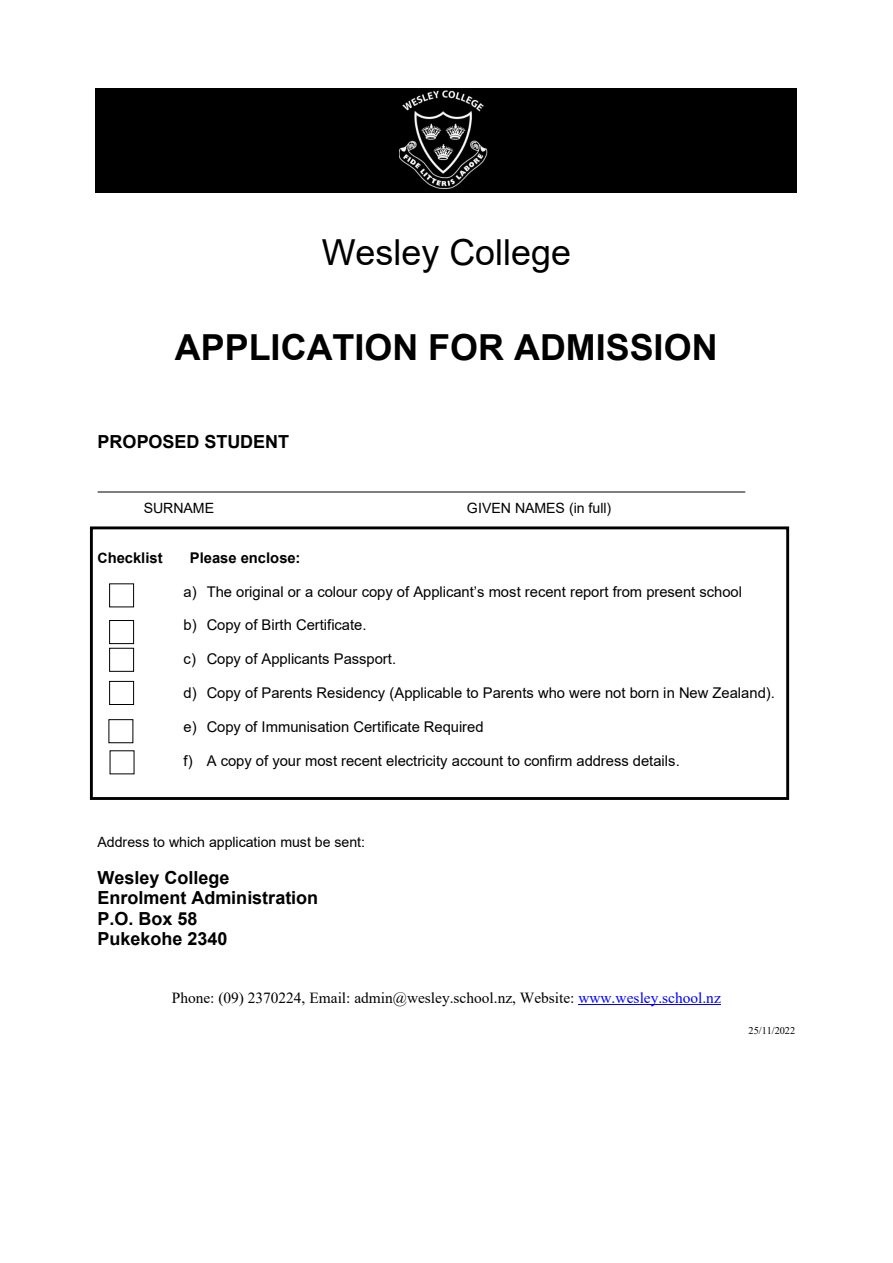
<style>
.page{position:relative;width:893px;height:1263px;background:#fff}
.page>*{position:absolute;margin:0;border:0;box-sizing:border-box;transform-origin:0 0}
.t1{font:700 35.85px "Arial";color:#000}
.t2{font:35.85px "Arial";color:#000}
.t3{font:700 18px/20.5px "Arial";color:#000}
.t4{font:15.45px "Times New Roman";color:#000}
.t5{font:14.7px "Arial";letter-spacing:-.005em;color:#000}
.t6{font:700 14.7px "Arial";letter-spacing:-.005em;color:#000}
.t7{font:14.1px "Arial";color:#000}
.t8{font:10.35px "Times New Roman";letter-spacing:-.005em;color:#000}
.s1{font-size:14.1px}
.s2{color:#00f}
</style>
<div class="page">
<hr style="left:578px;top:1004px;width:143px;height:1px;background:#00f">
<div style="left:90px;top:526px;width:699px;height:274px;border:3px solid #000"></div>
<div style="left:96px;top:88px;width:701px;height:105px;background:#000"></div>
<img style="left:399px;top:90px;width:89px;height:99px">
<hr style="left:98px;top:491px;width:647px;height:1px;background:#000">
<div style="left:109px;top:583px;width:25px;height:24px;border:1px solid #000"></div>
<div style="left:109px;top:620px;width:25px;height:24px;border:1px solid #000"></div>
<div style="left:109px;top:648px;width:25px;height:24px;border:1px solid #000"></div>
<div style="left:109px;top:681px;width:25px;height:24px;border:1px solid #000"></div>
<p class="t2" style="left:322px;top:227px;width:251px">Wesley College</p>
<p class="t1" style="left:175px;top:322px;width:544px">APPLICATION FOR ADMISSION</p>
<p class="t3" style="left:98px;top:431px;width:193px">PROPOSED STUDENT</p>
<p class="t7" style="left:144px;top:499px;width:72px">SURNAME</p>
<p class="t7" style="left:467px;top:499px;width:146px">GIVEN NAMES (in full)</p>
<p class="t6" style="left:98px;top:547px;width:67px"><span class="s1">C</span>hecklist</p>
<p class="t6" style="left:190px;top:547px;width:112px">Please enclose:</p>
<p class="t5" style="left:184px;top:581px;width:560px">a) The original or a colour copy of Applicant’s most recent report from present school</p>
<p class="t5" style="left:184px;top:615px;width:184px">b) Copy of Birth Certificate.</p>
<p class="t5" style="left:184px;top:649px;width:214px">c) Copy of Applicants Passport.</p>
<p class="t5" style="left:184px;top:683px;width:593px">d) Copy of Parents Residency (Applicable to Parents who were not born in New Zealand).</p>
<p class="t5" style="left:184px;top:717px;width:302px">e) Copy of Immunisation Certificate Required</p>
<p class="t5" style="left:184px;top:751px;width:498px">f) A copy of your most recent electricity account to confirm address details.</p>
<p class="t7" style="left:98px;top:833px;width:269px">Address to which application must be sent:</p>
<p class="t3" style="left:98px;top:867px;width:222px">Wesley College<br>Enrolment Administration<br>P.O. Box 58<br>Pukekohe 2340</p>
<p class="t4" style="left:172px;top:987px;width:551px">Phone: (09) 2370224, Email: admin@wesley.school.nz, Website: <span class="s2">www.wesley.school.nz</span></p>
<p class="t8" style="left:748px;top:1023px;width:48px">25/11/2022</p>
</div>
